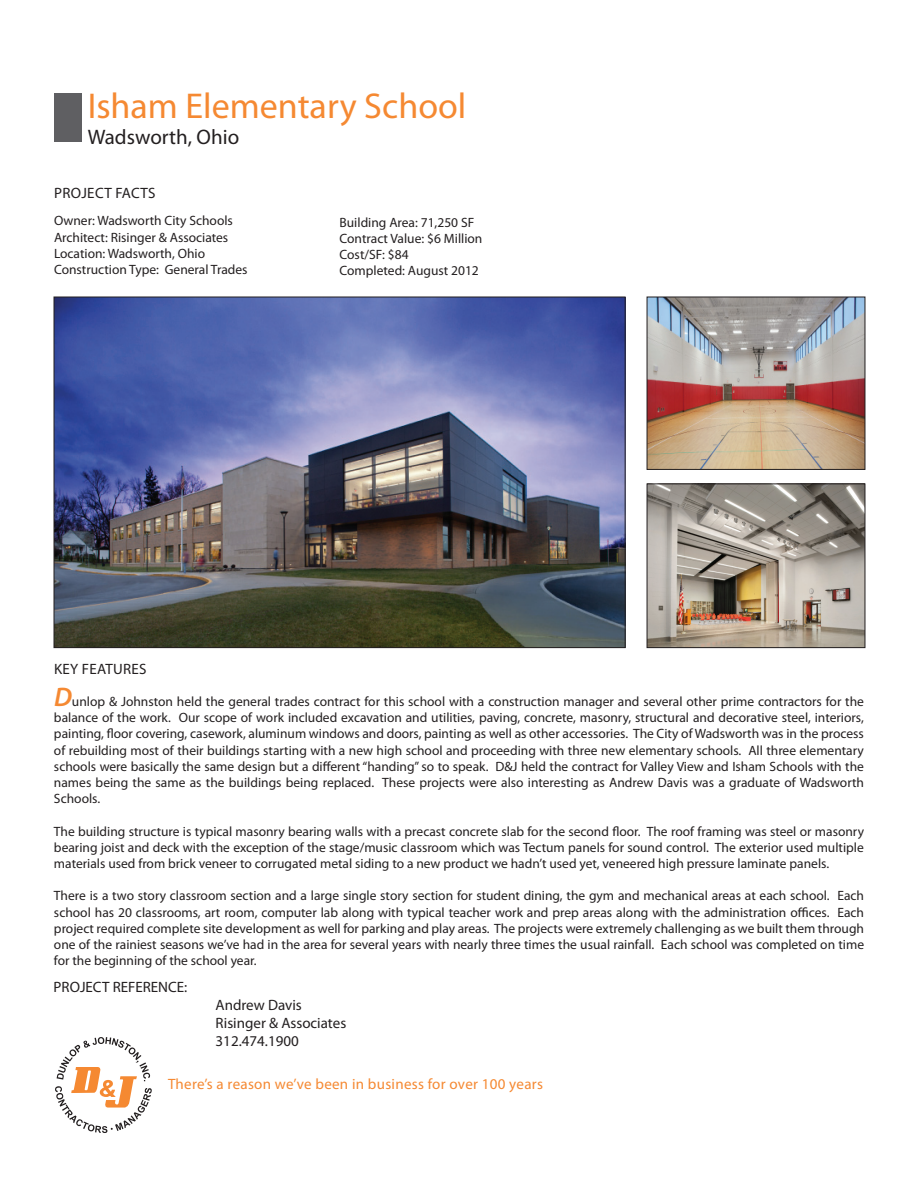
<style>
.page{position:relative;width:918px;height:1188px;background:#fff}
.page>*{position:absolute;margin:0;border:0;box-sizing:border-box;transform-origin:0 0}
.t1{font:36px "Myriad Pro";color:#f58932}
.t2{font:21px "Myriad Pro";color:#231f20}
.t3{font:15px/18px "Myriad Pro";color:#231f20}
.t4{font:15px "Myriad Pro";letter-spacing:.02em;color:#f58932}
.t5{font:15px "Myriad Pro";letter-spacing:.02em;color:#231f20}
.t6{font:13.5px/16.2px "Myriad Pro";color:#231f20;text-align:justify}
.s1{font-weight:600;font-style:italic;font-size:27px;color:#f58932}
</style>
<div class="page">
<svg style="left:55px;top:1037px;width:97px;height:96px"></svg>
<img style="left:649px;top:486px;width:214px;height:160px">
<div style="left:647px;top:484px;width:218px;height:164px;border:1px solid #231f20"></div>
<img style="left:649px;top:299px;width:214px;height:169px">
<div style="left:647px;top:297px;width:218px;height:173px;border:1px solid #231f20"></div>
<img style="left:56px;top:299px;width:568px;height:347px">
<div style="left:54px;top:93px;width:28px;height:49px;background:#5f5f62"></div>
<h1 class="t1" style="left:88px;top:84px;width:380px">Isham Elementary School</h1>
<h2 class="t2" style="left:88px;top:124px;width:153px">Wadsworth, Ohio</h2>
<p class="t5" style="left:54px;top:184px;width:103px">PROJECT FACTS</p>
<p class="t6" style="left:54px;top:213px;width:195px;text-align:left">Owner: Wadsworth City Schools<br>Architect: Risinger &amp; Associates<br>Location: Wadsworth, Ohio<br>Construction Type: General Trades</p>
<p class="t6" style="left:340px;top:214px;width:144px;text-align:left">Building Area: 71,250 SF<br>Contract Value: $6 Million<br>Cost/SF: $84<br>Completed: August 2012</p>
<p class="t5" style="left:54px;top:659px;width:94px">KEY FEATURES</p>
<p class="t6" style="left:54px;top:693px;width:812px"><span class="s1">D</span>unlop &amp; Johnston held the general trades contract for this school with a construction manager and several other prime contractors for the balance of the work. Our scope of work included excavation and utilities, paving, concrete, masonry, structural and decorative steel, interiors, painting, floor covering, casework, aluminum windows and doors, painting as well as other accessories. The City of Wadsworth was in the process of rebuilding most of their buildings starting with a new high school and proceeding with three new elementary schools. All three elementary schools were basically the same design but a different “handing” so to speak. D&amp;J held the contract for Valley View and Isham Schools with the names being the same as the buildings being replaced. These projects were also interesting as Andrew Davis was a graduate of Wadsworth Schools.</p>
<p class="t6" style="left:54px;top:823px;width:812px">The building structure is typical masonry bearing walls with a precast concrete slab for the second floor. The roof framing was steel or masonry bearing joist and deck with the exception of the stage/music classroom which was Tectum panels for sound control. The exterior used multiple materials used from brick veneer to corrugated metal siding to a new product we hadn’t used yet, veneered high pressure laminate panels.</p>
<p class="t6" style="left:54px;top:888px;width:812px">There is a two story classroom section and a large single story section for student dining, the gym and mechanical areas at each school. Each school has 20 classrooms, art room, computer lab along with typical teacher work and prep areas along with the administration offices. Each project required complete site development as well for parking and play areas. The projects were extremely challenging as we built them through one of the rainiest seasons we’ve had in the area for several years with nearly three times the usual rainfall. Each school was completed on time for the beginning of the school year.</p>
<p class="t3" style="left:54px;top:977px;width:135px">PROJECT REFERENCE:</p>
<p class="t3" style="left:216px;top:995px;width:132px">Andrew Davis<br>Risinger &amp; Associates<br>312.474.1900</p>
<p class="t4" style="left:168px;top:1075px;width:377px">There’s a reason we’ve been in business for over 100 years</p>
</div>
